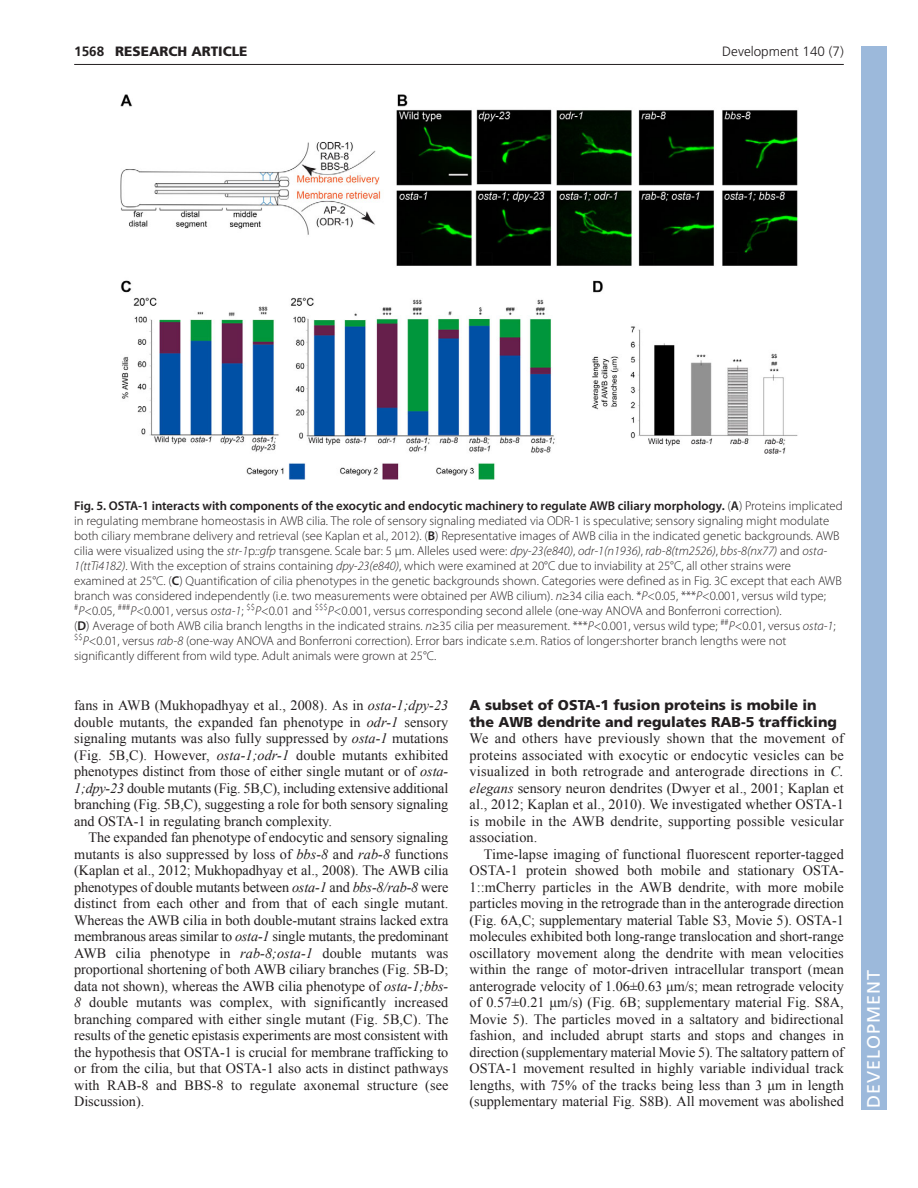
<style>
.page{position:relative;width:918px;height:1188px;background:#fff}
.page>*{position:absolute;margin:0;border:0;box-sizing:border-box;transform-origin:0 0}
.t1{font:18px "Frutiger LT Std";letter-spacing:.055em;color:#fff}
.t2{font:14.25px/16.5px "Times New Roman";letter-spacing:-.005em;color:#231f20;text-align:justify}
.t3{font:900 14.25px/16.5px "Frutiger LT Std";color:#231f20}
.t4{font:300 13.5px "Frutiger";color:#231f20}
.t5{font:900 13.5px "Frutiger LT Std";color:#231f20}
.t6{font:700 13.5px "Frutiger LT Std";color:#231f20}
.t7{font:300 12.75px/15px "Myriad Pro";color:#231f20}
.s1{font-weight:600}
.s2{font-style:italic}
.s3{font-family:"Helvetica"}
</style>
<div class="page">
<hr style="left:74px;top:64px;width:770px;height:1px;background:#231f20">
<img style="left:120px;top:94px;width:678px;height:386px">
<div style="left:861px;top:46px;width:25px;height:1064px;background:#9cb9db"></div>
<p class="t6" style="left:74px;top:46px;width:32px">1568</p>
<p class="t5" style="left:115px;top:46px;width:134px">RESEARCH ARTICLE</p>
<p class="t4" style="left:722px;top:46px;width:123px">Development 140 (7)</p>
<p class="t7" style="left:74px;top:499px;width:770px"><span class="s1">Fig. 5. OSTA-1 interacts with components of the exocytic and endocytic machinery to regulate AWB ciliary morphology.</span> (<span class="s1">A</span>) Proteins implicated in regulating membrane homeostasis in AWB cilia. The role of sensory signaling mediated via ODR-1 is speculative; sensory signaling might modulate both ciliary membrane delivery and retrieval (see Kaplan et al., 2012). (<span class="s1">B</span>) Representative images of AWB cilia in the indicated genetic backgrounds. AWB cilia were visualized using the <span class="s2">str-1</span>p<span class="s2">::gfp</span> transgene. Scale bar: 5 μm. Alleles used were: <span class="s2">dpy-23(e840)</span>, <span class="s2">odr-1(n1936)</span>, <span class="s2">rab-8(tm2526)</span>, <span class="s2">bbs-8(nx77)</span> and <span class="s2">osta-1(ttTi4182)</span>. With the exception of strains containing <span class="s2">dpy-23(e840)</span>, which were examined at 20°C due to inviability at 25°C, all other strains were examined at 25°C. (<span class="s1">C</span>) Quantification of cilia phenotypes in the genetic backgrounds shown. Categories were defined as in Fig. 3C except that each AWB branch was considered independently (i.e. two measurements were obtained per AWB cilium). <span class="s2">n</span><span class="s3">≥</span>34 cilia each. *<span class="s2">P</span>&lt;0.05, ***<span class="s2">P</span>&lt;0.001, versus wild type; <sup>#</sup><span class="s2">P</span>&lt;0.05, <sup>###</sup><span class="s2">P</span>&lt;0.001, versus <span class="s2">osta-1</span>; <sup>$$</sup><span class="s2">P</span>&lt;0.01 and <sup>$$$</sup><span class="s2">P</span>&lt;0.001, versus corresponding second allele (one-way ANOVA and Bonferroni correction).<br>(<span class="s1">D</span>) Average of both AWB cilia branch lengths in the indicated strains. <span class="s2">n</span><span class="s3">≥</span>35 cilia per measurement. ***<span class="s2">P</span>&lt;0.001, versus wild type; <sup>##</sup><span class="s2">P</span>&lt;0.01, versus <span class="s2">osta-1</span>; <sup>$$</sup><span class="s2">P</span>&lt;0.01, versus <span class="s2">rab-8</span> (one-way ANOVA and Bonferroni correction). Error bars indicate s.e.m. Ratios of longer:shorter branch lengths were not significantly different from wild type. Adult animals were grown at 25°C.</p>
<p class="t2" style="left:74px;top:697px;width:376px">fans in AWB (Mukhopadhyay et al., 2008). As in <span class="s2">osta-1;dpy-23 </span>double mutants, the expanded fan phenotype in <span class="s2">odr-1</span> sensory signaling mutants was also fully suppressed by <span class="s2">osta-1</span> mutations (Fig. 5B,C). However, <span class="s2">osta-1;odr-1</span> double mutants exhibited phenotypes distinct from those of either single mutant or of <span class="s2">osta-1;dpy-23</span> double mutants (Fig. 5B,C), including extensive additional branching (Fig. 5B,C), suggesting a role for both sensory signaling and OSTA-1 in regulating branch complexity.</p>
<p class="t2" style="left:74px;top:829px;width:376px;text-indent:14px">The expanded fan phenotype of endocytic and sensory signaling mutants is also suppressed by loss of <span class="s2">bbs-8</span> and <span class="s2">rab-8</span> functions (Kaplan et al., 2012; Mukhopadhyay et al., 2008). The AWB cilia phenotypes of double mutants between <span class="s2">osta-1</span> and <span class="s2">bbs-8/rab-8</span> were distinct from each other and from that of each single mutant.<br>Whereas the AWB cilia in both double-mutant strains lacked extra membranous areas similar to <span class="s2">osta-1</span> single mutants, the predominant AWB cilia phenotype in <span class="s2">rab-8;osta-1</span> double mutants was proportional shortening of both AWB ciliary branches (Fig. 5B-D; data not shown), whereas the AWB cilia phenotype of <span class="s2">osta-1;bbs-8</span> double mutants was complex, with significantly increased branching compared with either single mutant (Fig. 5B,C). The results of the genetic epistasis experiments are most consistent with the hypothesis that OSTA-1 is crucial for membrane trafficking to or from the cilia, but that OSTA-1 also acts in distinct pathways with RAB-8 and BBS-8 to regulate axonemal structure (see Discussion).</p>
<p class="t3" style="left:470px;top:698px;width:369px">A subset of OSTA-1 fusion proteins is mobile in the AWB dendrite and regulates RAB-5 trafficking</p>
<p class="t2" style="left:470px;top:730px;width:376px">We and others have previously shown that the movement of proteins associated with exocytic or endocytic vesicles can be visualized in both retrograde and anterograde directions in <span class="s2">C. elegans</span> sensory neuron dendrites (Dwyer et al., 2001; Kaplan et al., 2012; Kaplan et al., 2010). We investigated whether OSTA-1 is mobile in the AWB dendrite, supporting possible vesicular association.</p>
<p class="t2" style="left:470px;top:846px;width:376px;text-indent:14px">Time-lapse imaging of functional fluorescent reporter-tagged OSTA-1 protein showed both mobile and stationary OSTA-1::mCherry particles in the AWB dendrite, with more mobile particles moving in the retrograde than in the anterograde direction (Fig. 6A,C; supplementary material Table S3, Movie 5). OSTA-1 molecules exhibited both long-range translocation and short-range oscillatory movement along the dendrite with mean velocities within the range of motor-driven intracellular transport (mean anterograde velocity of 1.06±0.63 μm/s; mean retrograde velocity of 0.57±0.21 μm/s) (Fig. 6B; supplementary material Fig. S8A, Movie 5). The particles moved in a saltatory and bidirectional fashion, and included abrupt starts and stops and changes in direction (supplementary material Movie 5). The saltatory pattern of OSTA-1 movement resulted in highly variable individual track lengths, with 75% of the tracks being less than 3 μm in length (supplementary material Fig. S8B). All movement was abolished</p>
<p class="t1" style="left:863px;top:1108px;width:140px;rotate:-90deg">DEVELOPMENT</p>
</div>
